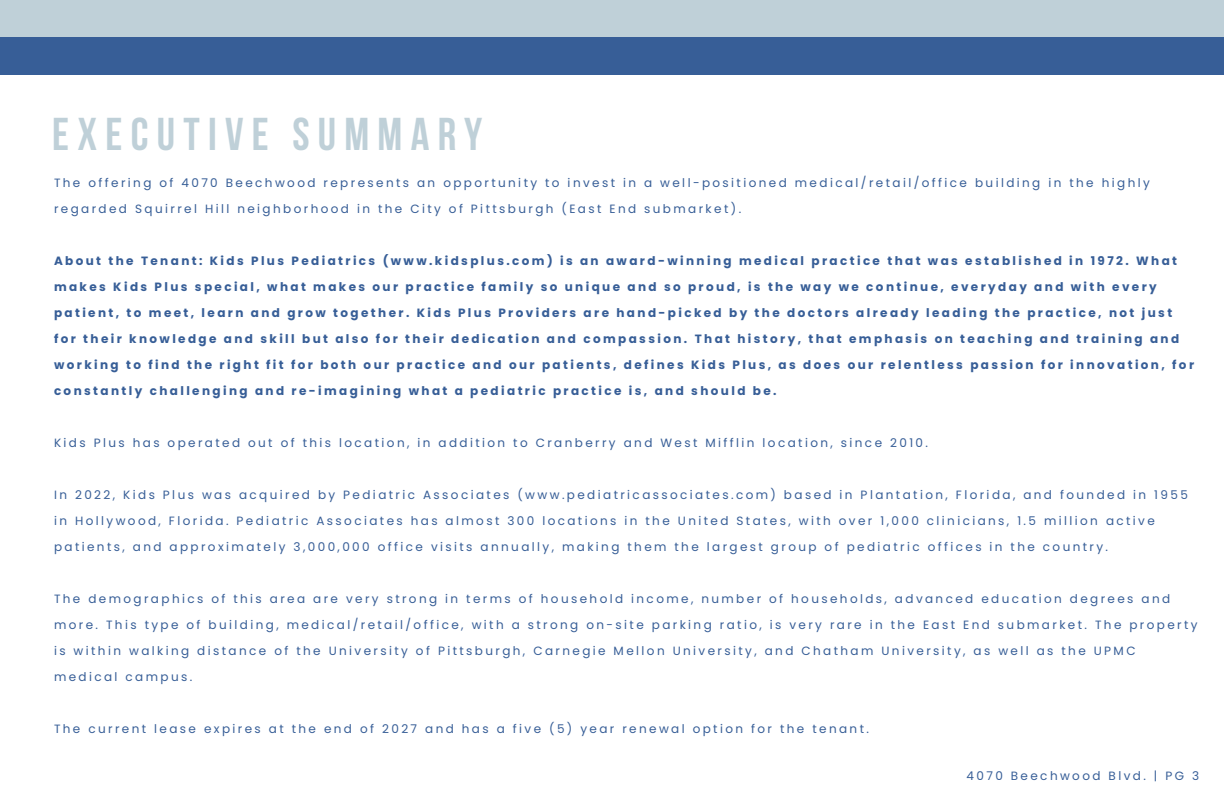
<style>
.page{position:relative;width:1224px;height:792px;background:#fff}
.page>*{position:absolute;margin:0;border:0;box-sizing:border-box;transform-origin:0 0}
.t1{font:700 46px "Bebas Neue";letter-spacing:.18em;color:#bfd0d8}
.t2{font:12px/26px "Poppins";letter-spacing:.2em;color:#375e97}
.t3{font:700 12px/26px "Poppins";letter-spacing:.2em;color:#375e97}
</style>
<div class="page">
<div style="left:0;top:0;width:1224px;height:37px;background:#bfd0d8"></div>
<div style="left:0;top:37px;width:1224px;height:37px;background:#375e97"></div>
<p class="t1" style="left:52px;top:109px;width:432px">EXECUTIVE SUMMARY</p>
<p class="t2" style="left:54px;top:170px;width:1097px">The offering of 4070 Beechwood represents an opportunity to invest in a well-positioned medical/retail/office building in the highly regarded Squirrel Hill neighborhood in the City of Pittsburgh (East End submarket).</p>
<p class="t3" style="left:54px;top:248px;width:1142px">About the Tenant: Kids Plus Pediatrics (www.kidsplus.com) is an award-winning medical practice that was established in 1972. What makes Kids Plus special, what makes our practice family so unique and so proud, is the way we continue, everyday and with every patient, to meet, learn and grow together. Kids Plus Providers are hand-picked by the doctors already leading the practice, not just for their knowledge and skill but also for their dedication and compassion. That history, that emphasis on teaching and training and working to find the right fit for both our practice and our patients, defines Kids Plus, as does our relentless passion for innovation, for constantly challenging and re-imagining what a pediatric practice is, and should be.</p>
<p class="t2" style="left:54px;top:430px;width:876px">Kids Plus has operated out of this location, in addition to Cranberry and West Mifflin location, since 2010.</p>
<p class="t2" style="left:54px;top:482px;width:1135px">In 2022, Kids Plus was acquired by Pediatric Associates (www.pediatricassociates.com) based in Plantation, Florida, and founded in 1955 in Hollywood, Florida. Pediatric Associates has almost 300 locations in the United States, with over 1,000 clinicians, 1.5 million active patients, and approximately 3,000,000 office visits annually, making them the largest group of pediatric offices in the country.</p>
<p class="t2" style="left:54px;top:586px;width:1145px">The demographics of this area are very strong in terms of household income, number of households, advanced education degrees and more. This type of building, medical/retail/office, with a strong on-site parking ratio, is very rare in the East End submarket. The property is within walking distance of the University of Pittsburgh, Carnegie Mellon University, and Chatham University, as well as the UPMC medical campus.</p>
<p class="t2" style="left:54px;top:716px;width:816px">The current lease expires at the end of 2027 and has a five (5) year renewal option for the tenant.</p>
<p class="t2" style="left:967px;top:763px;width:234px">4070 Beechwood Blvd. | PG 3</p>
</div>
